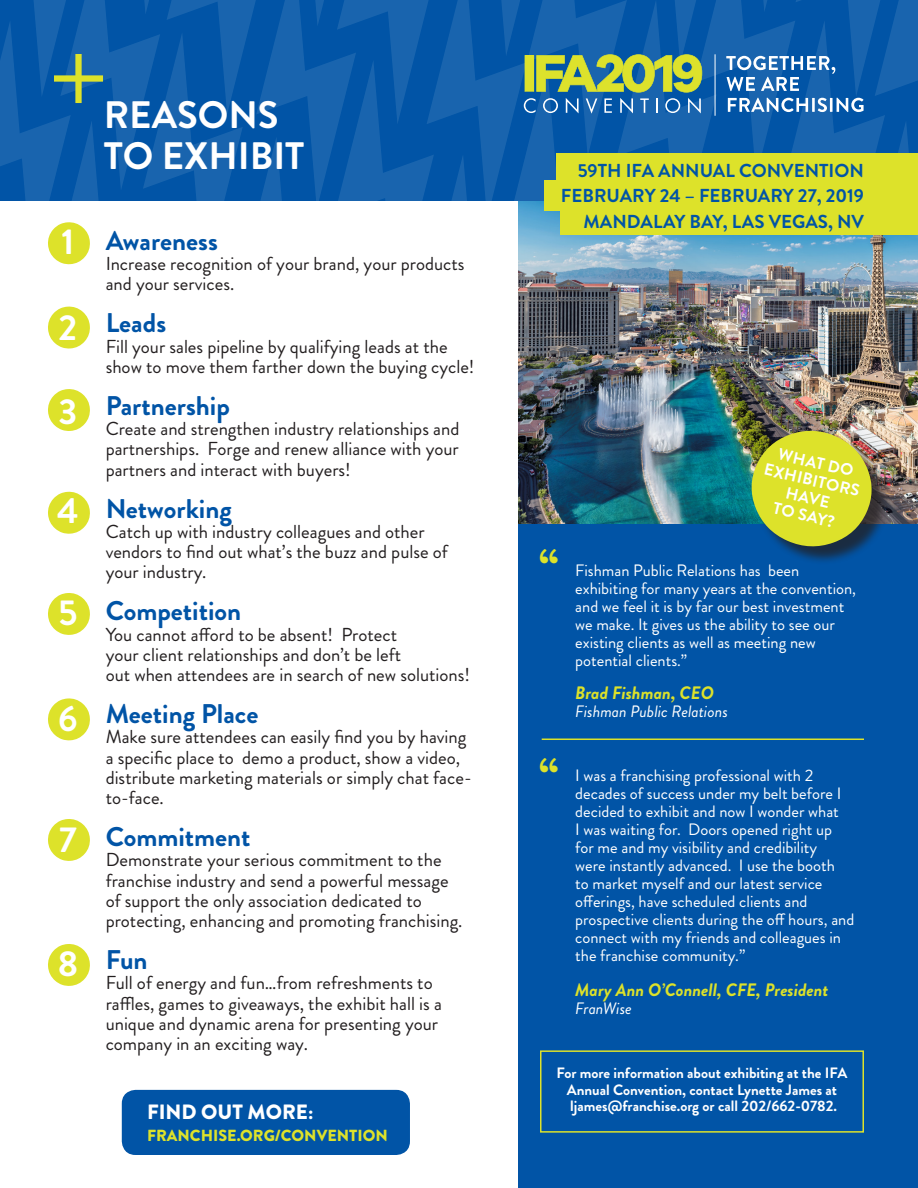
<style>
.page{position:relative;width:918px;height:1188px;background:#fff}
.page>*{position:absolute;margin:0;border:0;box-sizing:border-box;transform-origin:0 0}
.t1{font:900 48px "Brandon Grotesque";color:#dde22a}
.t2{font:700 38.25px/40.8px "Brandon Grotesque";color:#fff}
.t3{font:700 36px "Brandon Grotesque";color:#fff}
.subtitle{font:700 27px "Brandon Grotesque";color:#0154a6}
.subhead{font:900 20.7px "Brandon Grotesque";color:#fff}
.body{font:18.75px/20.2px "Brandon Grotesque";color:#231f20}
.body-2{font:700 18.75px/25.5px "Brandon Grotesque";color:#0154a6;text-align:right}
.t4{font:italic 700 18px "Brandon Grotesque";color:#dde22a}
.body-3{font:16.5px/18px "Brandon Grotesque";color:#fff}
.body-4{font:italic 16.5px "Brandon Grotesque";color:#fff}
.t5{font:700 16.5px "Brandon Grotesque";color:#fff}
.subhead-2{font:900 16.05px "Brandon Grotesque";color:#dde22a}
.body-5{font:700 15px/16.5px "Brandon Grotesque";color:#fff;text-align:center}
</style>
<div class="page">
<div style="left:518px;top:497px;width:400px;height:691px;background:#0154a6"></div>
<div style="left:540px;top:1050px;width:324px;height:83px;border:2px solid #dde22a"></div>
<svg style="left:48px;top:698px;width:42px;height:43px"></svg>
<svg style="left:48px;top:819px;width:42px;height:42px"></svg>
<svg style="left:48px;top:944px;width:42px;height:42px"></svg>
<hr style="left:542px;top:739px;width:322px;height:1px;background:#dde22a">
<img style="left:0;top:0;width:918px;height:635px">
<hr style="left:715px;top:54px;width:1px;height:62px;background:#fff">
<div style="left:122px;top:1090px;width:288px;height:65px;background:#0154a6;border-radius:14px"></div>
<p class="t3" style="left:62px;top:216px;width:14px">1</p>
<p class="t3" style="left:59px;top:302px;width:20px">2</p>
<p class="t3" style="left:59px;top:386px;width:20px">3</p>
<p class="t3" style="left:57px;top:486px;width:23px">4</p>
<p class="t3" style="left:58px;top:587px;width:21px">5</p>
<p class="t3" style="left:58px;top:694px;width:21px">6</p>
<p class="t3" style="left:59px;top:814px;width:19px">7</p>
<p class="t3" style="left:58px;top:938px;width:22px">8</p>
<p class="t2" style="left:104px;top:95px;width:202px">REASONS<br>TO EXHIBIT</p>
<p class="subtitle" style="left:106px;top:222px;width:114px">Awareness</p>
<p class="body" style="left:106px;top:254px;width:361px">Increase recognition of your brand, your products and your services.</p>
<p class="subtitle" style="left:106px;top:304px;width:62px">Leads</p>
<p class="body" style="left:106px;top:336px;width:370px">Fill your sales pipeline by qualifying leads at the show to move them farther down the buying cycle!</p>
<p class="subtitle" style="left:106px;top:387px;width:126px">Partnership</p>
<p class="body" style="left:106px;top:419px;width:355px;text-align:justify">Create and strengthen industry relationships and partnerships. Forge and renew alliance with your partners and interact with buyers!</p>
<p class="subtitle" style="left:106px;top:489px;width:128px">Networking</p>
<p class="body" style="left:106px;top:522px;width:344px">Catch up with industry colleagues and other vendors to find out what’s the buzz and pulse of your industry.</p>
<p class="subtitle" style="left:106px;top:592px;width:137px">Competition</p>
<p class="body" style="left:106px;top:624px;width:366px">You cannot afford to be absent! Protect<br>your client relationships and don’t be left<br>out when attendees are in search of new solutions!</p>
<p class="subtitle" style="left:106px;top:695px;width:154px">Meeting Place</p>
<p class="body" style="left:106px;top:727px;width:368px">Make sure attendees can easily find you by having a specific place to demo a product, show a video, distribute marketing materials or simply chat face&shy;to-face.</p>
<p class="subtitle" style="left:106px;top:818px;width:146px">Commitment</p>
<p class="body" style="left:106px;top:850px;width:358px">Demonstrate your serious commitment to the franchise industry and send a powerful message of support the only association dedicated to protecting, enhancing and promoting franchising.</p>
<p class="subtitle" style="left:106px;top:941px;width:44px">Fun</p>
<p class="body" style="left:106px;top:973px;width:338px">Full of energy and fun…from refreshments to raffles, games to giveaways, the exhibit hall is a unique and dynamic arena for presenting your company in an exciting way.</p>
<p class="subhead" style="left:147px;top:1097px;width:168px">FIND OUT MORE:</p>
<p class="subhead-2" style="left:147px;top:1124px;width:242px">FRANCHISE.ORG/CONVENTION</p>
<p class="body-2" style="left:561px;top:158px;width:305px">59TH IFA ANNUAL CONVENTION<br>FEBRUARY 24 – FEBRUARY 27, 2019<br>MANDALAY BAY, LAS VEGAS, NV</p>
<p class="t1" style="left:539px;top:532px;width:21px">“</p>
<p class="t1" style="left:539px;top:741px;width:21px">“</p>
<p class="t5" style="left:781px;top:442px;width:78px;rotate:13deg">WHAT DO</p>
<p class="t5" style="left:767px;top:458px;width:99px;rotate:13deg">EXHIBITORS</p>
<p class="t5" style="left:789px;top:481px;width:46px;rotate:13deg">HAVE</p>
<p class="t5" style="left:776px;top:497px;width:64px;rotate:13deg">TO SAY?</p>
<p class="body-3" style="left:575px;top:562px;width:282px">Fishman Public Relations has been exhibiting for many years at the convention, and we feel it is by far our best investment we make. It gives us the ability to see our existing clients as well as meeting new potential clients.”</p>
<p class="t4" style="left:575px;top:680px;width:140px">Brad Fishman, CEO</p>
<p class="body-4" style="left:575px;top:700px;width:154px">Fishman Public Relations</p>
<p class="body-3" style="left:575px;top:767px;width:281px">I was a franchising professional with 2 decades of success under my belt before I decided to exhibit and now I wonder what<br>I was waiting for. Doors opened right up for me and my visibility and credibility<br>were instantly advanced. I use the booth<br>to market myself and our latest service offerings, have scheduled clients and prospective clients during the off hours, and connect with my friends and colleagues in the franchise community.”</p>
<p class="t4" style="left:575px;top:977px;width:255px">Mary Ann O’Connell, CFE, President</p>
<p class="body-4" style="left:575px;top:997px;width:58px">FranWise</p>
<p class="body-5" style="left:556px;top:1065px;width:293px">For more information about exhibiting at the IFA<br>Annual Convention, contact Lynette James at ljames@franchise.org or call 202/662-0782.</p>
</div>
